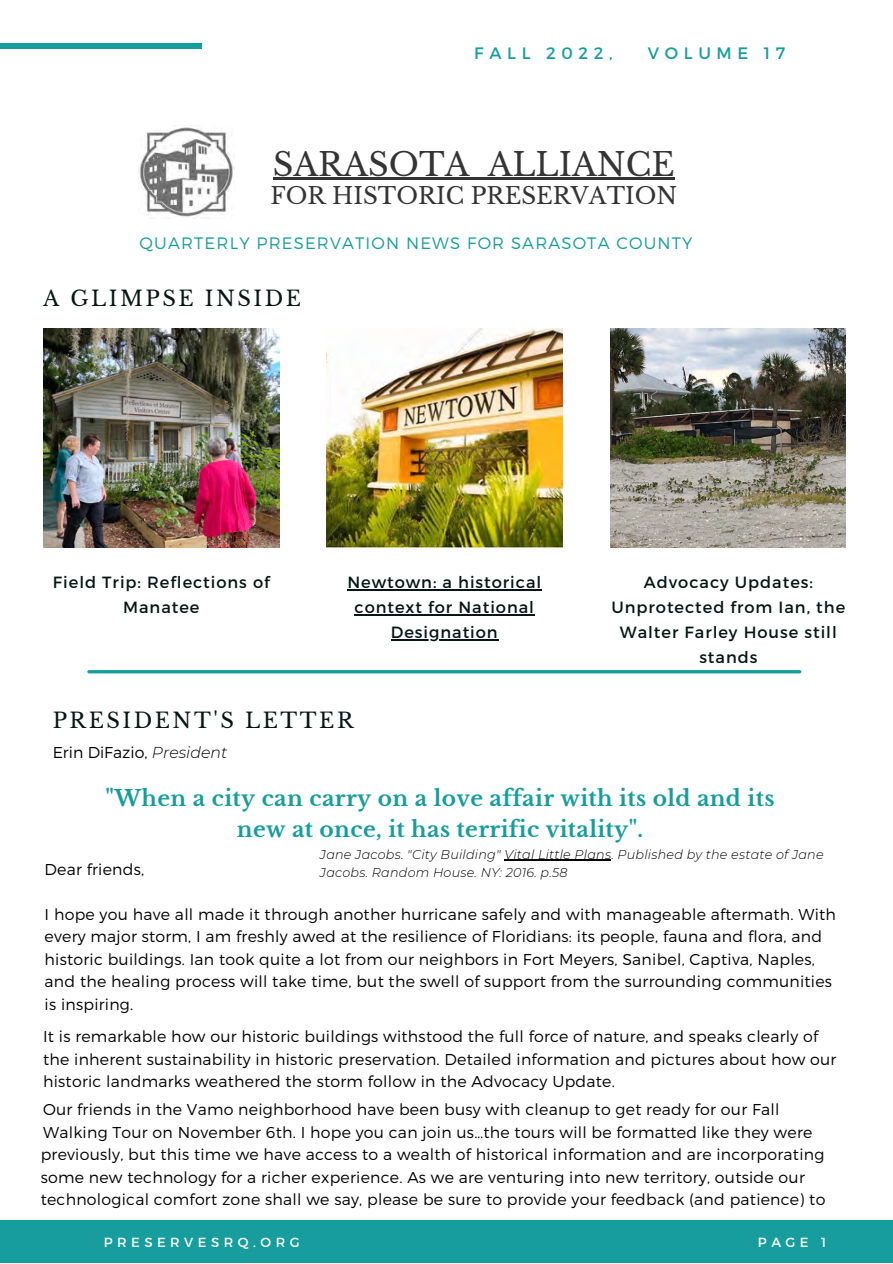
<style>
.page{position:relative;width:893px;height:1264px;background:#fff}
.page>*{position:absolute;margin:0;border:0;box-sizing:border-box;transform-origin:0 0}
.t1{font:31.95px "Libre Baskerville";color:#343434}
.t2{font:22.95px "Libre Baskerville";color:#343434}
.t3{font:700 21.75px/31.5px "Libre Baskerville";letter-spacing:.015em;color:#179d9d;text-align:center}
.t4{font:21px "Libre Baskerville";letter-spacing:.12em;color:#051613}
.t5{font:300 16.5px "Montserrat";letter-spacing:.07em;color:#179d9d}
.t6{font:16.5px "Montserrat";letter-spacing:.34em;color:#179d9d}
.t7{font:16.2px/24.8px "Montserrat";letter-spacing:.06em;color:#051613;text-align:center}
.t8{font:300 15.75px/22.5px "Montserrat";letter-spacing:.015em;color:#000}
.t9{font:13.2px "Montserrat";letter-spacing:.34em;color:#fff}
.t10{font:italic 300 12.75px/18px "Montserrat";letter-spacing:.015em;color:#000}
.s1{font-style:italic}
</style>
<div class="page">
<div style="left:0;top:43px;width:201px;height:6px;background:#179d9d"></div>
<img style="left:43px;top:328px;width:236px;height:219px">
<img style="left:326px;top:328px;width:236px;height:219px">
<img style="left:610px;top:328px;width:235px;height:219px">
<img style="left:139px;top:125px;width:94px;height:94px">
<hr style="left:273px;top:178px;width:196px;height:2px;background:#343434">
<svg style="left:469px;top:178px;width:18px;height:2px"></svg>
<hr style="left:487px;top:178px;width:187px;height:2px;background:#343434">
<div style="left:0;top:1219px;width:892px;height:43px;background:#179d9d"></div>
<hr style="left:89px;top:670px;width:710px;height:3px;background:#179d9d">
<hr style="left:347px;top:589px;width:195px;height:1px;background:#051613">
<hr style="left:354px;top:614px;width:181px;height:1px;background:#051613">
<hr style="left:391px;top:639px;width:107px;height:1px;background:#051613">
<hr style="left:504px;top:859px;width:107px;height:1px;background:#000">
<p class="t6" style="left:474px;top:43px;width:140px">FALL 2022,</p>
<p class="t6" style="left:647px;top:43px;width:139px">VOLUME 17</p>
<h1 class="t1" style="left:273px;top:144px;width:403px">SARASOTA ALLIANCE</h1>
<h2 class="t2" style="left:270px;top:182px;width:408px">FOR HISTORIC PRESERVATION</h2>
<p class="t5" style="left:139px;top:232px;width:554px">QUARTERLY PRESERVATION NEWS FOR SARASOTA COUNTY</p>
<h3 class="t4" style="left:43px;top:285px;width:259px">A GLIMPSE INSIDE</h3>
<p class="t7" style="left:53px;top:569px;width:218px">Field Trip: Reflections of<br>Manatee</p>
<p class="t7" style="left:347px;top:569px;width:195px">Newtown: a historical context for National<br>Designation</p>
<h3 class="t4" style="left:53px;top:707px;width:302px">PRESIDENT'S LETTER</h3>
<p class="t8" style="left:53px;top:740px;width:176px">Erin DiFazio, <span class="s1">President</span></p>
<p class="t7" style="left:611px;top:569px;width:235px">Advocacy Updates:<br>Unprotected from Ian, the<br>Walter Farley House still stands</p>
<h3 class="t3" style="left:106px;top:782px;width:670px">"When a city can carry on a love affair with its old and its new at once, it has terrific vitality".</h3>
<p class="t10" style="left:320px;top:845px;width:505px">Jane Jacobs. "City Building" Vital Little Plans. Published by the estate of Jane<br>Jacobs. Random House. NY: 2016. p.58</p>
<p class="t8" style="left:45px;top:857px;width:101px">Dear friends,</p>
<p class="t8" style="left:45px;top:902px;width:792px">I hope you have all made it through another hurricane safely and with manageable aftermath. With every major storm, I am freshly awed at the resilience of Floridians: its people, fauna and flora, and historic buildings. Ian took quite a lot from our neighbors in Fort Meyers, Sanibel, Captiva, Naples, and the healing process will take time, but the swell of support from the surrounding communities is inspiring.</p>
<p class="t8" style="left:43px;top:1024px;width:794px">It is remarkable how our historic buildings withstood the full force of nature, and speaks clearly of the inherent sustainability in historic preservation. Detailed information and pictures about how our historic landmarks weathered the storm follow in the Advocacy Update.</p>
<p class="t8" style="left:41px;top:1097px;width:786px">Our friends in the Vamo neighborhood have been busy with cleanup to get ready for our Fall Walking Tour on November 6th. I hope you can join us…the tours will be formatted like they were previously, but this time we have access to a wealth of historical information and are incorporating some new technology for a richer experience. As we are venturing into new territory, outside our technological comfort zone shall we say, please be sure to provide your feedback (and patience) to</p>
<p class="t9" style="left:104px;top:1233px;width:197px">PRESERVESRQ.ORG</p>
<p class="t9" style="left:757px;top:1233px;width:70px">PAGE 1</p>
</div>
